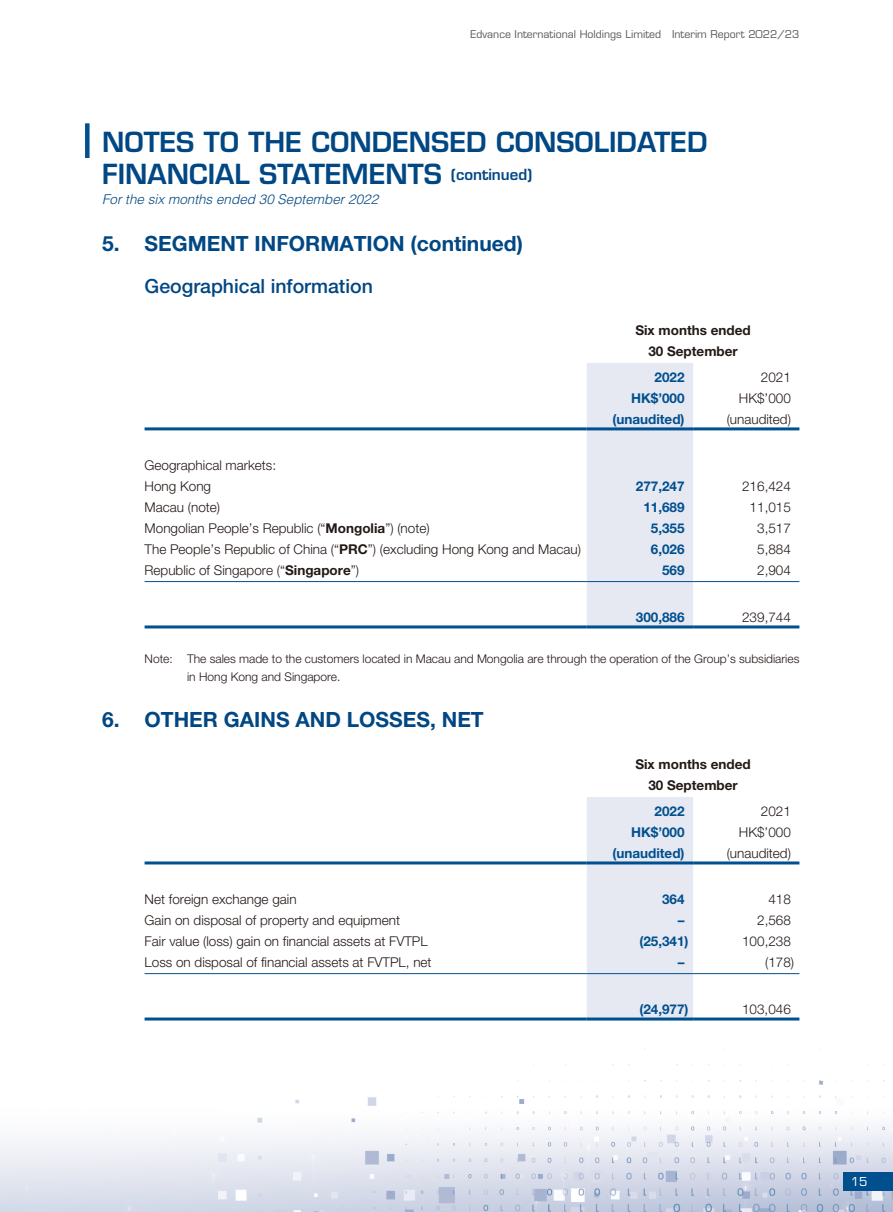
<style>
.page{position:relative;width:893px;height:1212px;background:#fff}
.page>*{position:absolute;margin:0;border:0;box-sizing:border-box;transform-origin:0 0}
.t1{font:600 27px/31.5px "Eurostile LT Std";color:#004783}
.t2{font:700 21px "Helvetica Neue LT Std";color:#004783}
.t3{font:500 19.5px "Helvetica Neue LT Std";color:#004783}
.t4{font:300 13.5px/21px "Helvetica Neue LT Std";color:#231916}
.t5{font:700 13.5px "Helvetica Neue LT Std";color:#00508f}
.t6{font:700 13.5px/21px "Helvetica Neue LT Std";color:#231916;text-align:center}
.t7{font:italic 300 13.5px "Helvetica LT Std";color:#004783}
.t8{font:300 12px/18px "Helvetica Neue LT Std";color:#231916}
.t9{font:12px "Eurostile LT Std";color:#fff}
.t10{font:10.5px "Eurostile LT Std";color:#595857}
.s1{font-size:15px}
.s2{font-weight:700}
</style>
<div class="page">
<img style="left:0;top:427px;width:893px;height:785px">
<div style="left:843px;top:1172px;width:50px;height:18px;background:#00508f"></div>
<div style="left:85px;top:123px;width:5px;height:35px;background:#00508f"></div>
<div style="left:587px;top:363px;width:106px;height:262px;background:#e6e8f2"></div>
<hr style="left:145px;top:427px;width:442px;height:3px;background:#00508f">
<hr style="left:587px;top:427px;width:106px;height:3px;background:#00508f">
<hr style="left:693px;top:427px;width:106px;height:3px;background:#00508f">
<hr style="left:145px;top:581px;width:442px;height:1px;background:#00508f">
<hr style="left:587px;top:581px;width:106px;height:1px;background:#00508f">
<hr style="left:693px;top:581px;width:106px;height:1px;background:#00508f">
<hr style="left:145px;top:625px;width:442px;height:3px;background:#00508f">
<hr style="left:587px;top:625px;width:106px;height:3px;background:#00508f">
<hr style="left:693px;top:625px;width:106px;height:3px;background:#00508f">
<div style="left:587px;top:797px;width:106px;height:220px;background:#e6e8f2"></div>
<hr style="left:145px;top:861px;width:442px;height:3px;background:#00508f">
<hr style="left:587px;top:861px;width:106px;height:3px;background:#00508f">
<hr style="left:693px;top:861px;width:106px;height:3px;background:#00508f">
<hr style="left:145px;top:973px;width:442px;height:1px;background:#00508f">
<hr style="left:587px;top:973px;width:106px;height:1px;background:#00508f">
<hr style="left:693px;top:973px;width:106px;height:1px;background:#00508f">
<hr style="left:145px;top:1017px;width:442px;height:3px;background:#00508f">
<hr style="left:587px;top:1017px;width:106px;height:3px;background:#00508f">
<hr style="left:693px;top:1017px;width:106px;height:3px;background:#00508f">
<p class="t10" style="left:471px;top:28px;width:330px">Edvance International Holdings Limited Interim Report 2022/23</p>
<h1 class="t1" style="left:102px;top:126px;width:607px">NOTES TO THE CONDENSED CONSOLIDATED<br>FINANCIAL STATEMENTS <span class="s1">(continued)</span></h1>
<p class="t7" style="left:102px;top:191px;width:278px">For the six months ended 30 September 2022</p>
<h2 class="t2" style="left:102px;top:231px;width:422px">5. SEGMENT INFORMATION (continued)</h2>
<h3 class="t3" style="left:145px;top:275px;width:230px">Geographical information</h3>
<p class="t4" style="left:145px;top:454px;width:133px">Geographical markets:<br>Hong Kong</p>
<p class="t6" style="left:635px;top:320px;width:117px">Six months ended<br>30 September</p>
<p class="t5" style="left:655px;top:368px;width:32px">2022</p>
<p class="t4" style="left:761px;top:366px;width:32px">2021</p>
<p class="t5" style="left:631px;top:389px;width:55px">HK$’000</p>
<p class="t4" style="left:739px;top:387px;width:54px">HK$’000</p>
<p class="t5" style="left:612px;top:410px;width:74px">(unaudited)</p>
<p class="t4" style="left:727px;top:408px;width:66px">(unaudited)</p>
<p class="t5" style="left:636px;top:478px;width:50px">277,247</p>
<p class="t4" style="left:742px;top:475px;width:50px">216,424</p>
<p class="t4" style="left:145px;top:496px;width:77px">Macau (note)</p>
<p class="t5" style="left:643px;top:499px;width:43px">11,689</p>
<p class="t4" style="left:750px;top:496px;width:43px">11,015</p>
<p class="t4" style="left:145px;top:517px;width:287px">Mongolian People’s Republic (“<span class="s2">Mongolia</span>”) (note)</p>
<p class="t5" style="left:651px;top:520px;width:35px">5,355</p>
<p class="t4" style="left:757px;top:517px;width:35px">3,517</p>
<p class="t4" style="left:145px;top:538px;width:438px">The People’s Republic of China (“<span class="s2">PRC</span>”) (excluding Hong Kong and Macau)</p>
<p class="t5" style="left:651px;top:541px;width:35px">6,026</p>
<p class="t4" style="left:757px;top:538px;width:35px">5,884</p>
<p class="t4" style="left:145px;top:559px;width:216px">Republic of Singapore (“<span class="s2">Singapore</span>”)</p>
<p class="t5" style="left:662px;top:562px;width:24px">569</p>
<p class="t4" style="left:757px;top:559px;width:35px">2,904</p>
<p class="t5" style="left:636px;top:608px;width:50px">300,886</p>
<p class="t4" style="left:742px;top:606px;width:50px">239,744</p>
<p class="t8" style="left:187px;top:649px;width:614px;text-indent:-43px">Note: The sales made to the customers located in Macau and Mongolia are through the operation of the Group’s subsidiaries in Hong Kong and Singapore.</p>
<h2 class="t2" style="left:102px;top:707px;width:383px">6. OTHER GAINS AND LOSSES, NET</h2>
<p class="t6" style="left:635px;top:754px;width:117px">Six months ended<br>30 September</p>
<p class="t5" style="left:655px;top:802px;width:32px">2022</p>
<p class="t4" style="left:761px;top:800px;width:32px">2021</p>
<p class="t5" style="left:631px;top:823px;width:55px">HK$’000</p>
<p class="t4" style="left:739px;top:821px;width:54px">HK$’000</p>
<p class="t5" style="left:612px;top:844px;width:74px">(unaudited)</p>
<p class="t4" style="left:727px;top:842px;width:66px">(unaudited)</p>
<p class="t4" style="left:145px;top:888px;width:154px">Net foreign exchange gain</p>
<p class="t5" style="left:662px;top:891px;width:24px">364</p>
<p class="t4" style="left:768px;top:888px;width:24px">418</p>
<p class="t4" style="left:145px;top:909px;width:257px">Gain on disposal of property and equipment</p>
<p class="t5" style="left:678px;top:912px;width:8px">–</p>
<p class="t4" style="left:757px;top:909px;width:35px">2,568</p>
<p class="t4" style="left:145px;top:930px;width:285px">Fair value (loss) gain on financial assets at FVTPL</p>
<p class="t5" style="left:639px;top:933px;width:51px">(25,341)</p>
<p class="t4" style="left:742px;top:930px;width:50px">100,238</p>
<p class="t4" style="left:145px;top:951px;width:289px">Loss on disposal of financial assets at FVTPL, net</p>
<p class="t5" style="left:678px;top:954px;width:8px">–</p>
<p class="t4" style="left:765px;top:951px;width:31px">(178)</p>
<p class="t5" style="left:639px;top:1000px;width:51px">(24,977)</p>
<p class="t4" style="left:742px;top:998px;width:50px">103,046</p>
<p class="t9" style="left:851px;top:1174px;width:18px">15</p>
</div>
